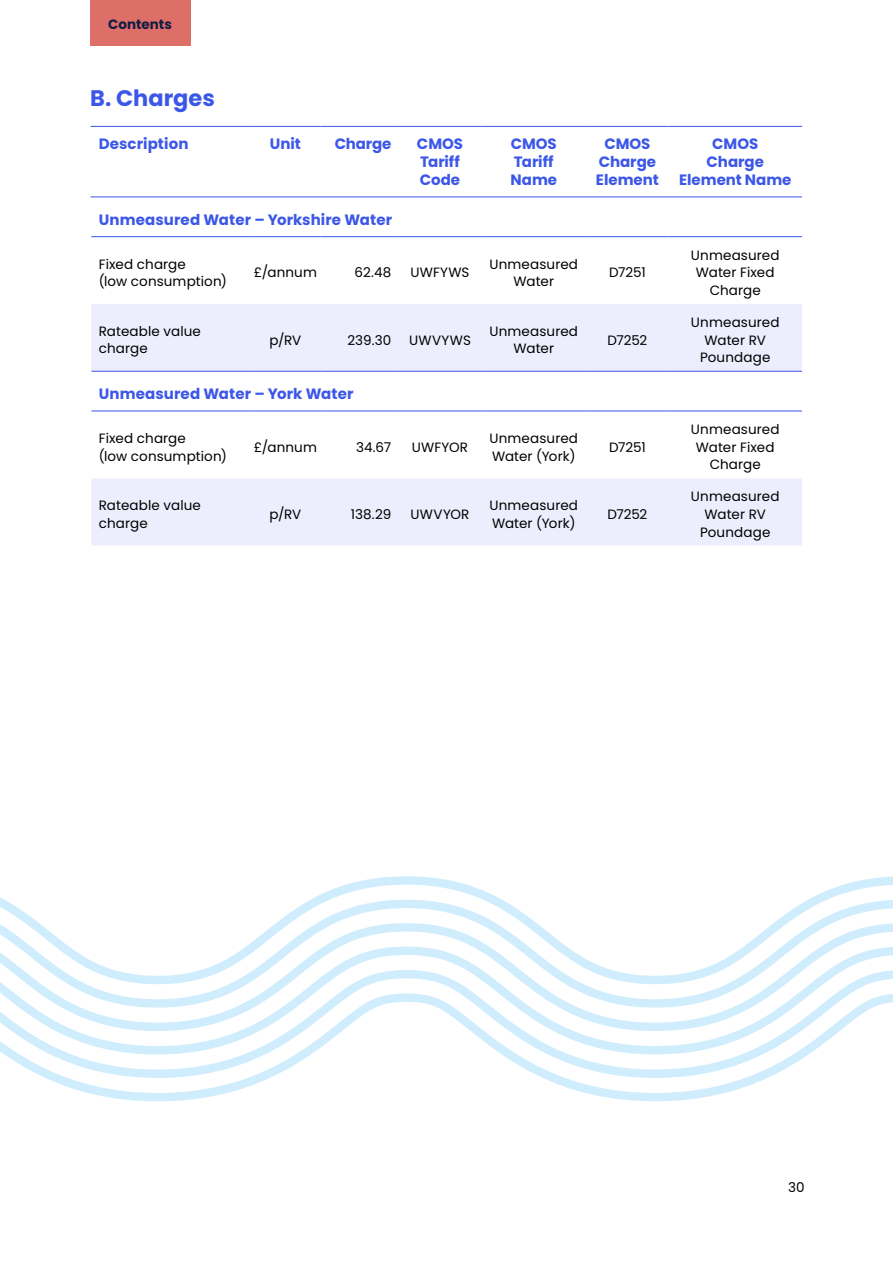
<style>
.page{position:relative;width:893px;height:1263px;background:#fff}
.page>*{position:absolute;margin:0;border:0;box-sizing:border-box;transform-origin:0 0}
.H5_-_SubHeader_Small15_2024{font:700 22.5px "Poppins";color:#3c57e8}
.TABLE_-_Headings_-_Centred{font:700 15px/18px "Poppins";color:#3c57e8}
.TABLE_-_Headings_-_Digi_Blue{font:700 15px "Poppins";letter-spacing:.005em;color:#3c57e8}
.TABLE_-_Headings_-_Night_Blue{font:700 15px "Poppins";letter-spacing:.005em;color:#3c57e8}
.Body_copy_9pt_2020_centered{font:13.5px/17.5px "Poppins";letter-spacing:.01em;color:#000;text-align:center}
.P_-_Bodycopy9_2024{font:13.5px/17.5px "Poppins";letter-spacing:.01em;color:#000}
.t1{font:700 13.5px "Poppins";color:#121c42}
</style>
<div class="page">
<svg style="left:91px;top:304px;width:711px;height:242px;fill:#eceefd"></svg>
<svg style="left:91px;top:412px;width:711px;height:66px"></svg>
<hr style="left:668px;top:197px;width:134px;height:1px;background:#3c57e8">
<hr style="left:668px;top:236px;width:134px;height:1px;background:#3c57e8">
<hr style="left:91px;top:197px;width:159px;height:1px;background:#3c57e8">
<hr style="left:250px;top:197px;width:71px;height:1px;background:#3c57e8">
<hr style="left:321px;top:197px;width:78px;height:1px;background:#3c57e8">
<hr style="left:399px;top:197px;width:82px;height:1px;background:#3c57e8">
<hr style="left:481px;top:197px;width:105px;height:1px;background:#3c57e8">
<hr style="left:586px;top:197px;width:82px;height:1px;background:#3c57e8">
<hr style="left:91px;top:236px;width:159px;height:1px;background:#3c57e8">
<hr style="left:250px;top:236px;width:71px;height:1px;background:#3c57e8">
<hr style="left:399px;top:236px;width:82px;height:1px;background:#3c57e8">
<hr style="left:481px;top:236px;width:105px;height:1px;background:#3c57e8">
<hr style="left:586px;top:236px;width:82px;height:1px;background:#3c57e8">
<hr style="left:668px;top:371px;width:134px;height:1px;background:#3c57e8">
<hr style="left:668px;top:411px;width:134px;height:1px;background:#3c57e8">
<hr style="left:91px;top:371px;width:159px;height:1px;background:#3c57e8">
<hr style="left:250px;top:371px;width:71px;height:1px;background:#3c57e8">
<hr style="left:399px;top:371px;width:82px;height:1px;background:#3c57e8">
<hr style="left:481px;top:371px;width:105px;height:1px;background:#3c57e8">
<hr style="left:586px;top:371px;width:82px;height:1px;background:#3c57e8">
<hr style="left:91px;top:411px;width:159px;height:1px;background:#3c57e8">
<hr style="left:250px;top:411px;width:71px;height:1px;background:#3c57e8">
<hr style="left:321px;top:411px;width:78px;height:1px;background:#3c57e8">
<hr style="left:399px;top:411px;width:82px;height:1px;background:#3c57e8">
<hr style="left:481px;top:411px;width:105px;height:1px;background:#3c57e8">
<hr style="left:586px;top:411px;width:82px;height:1px;background:#3c57e8">
<hr style="left:321px;top:371px;width:78px;height:1px;background:#3c57e8">
<hr style="left:91px;top:126px;width:159px;height:1px;background:#3c57e8">
<hr style="left:250px;top:126px;width:71px;height:1px;background:#3c57e8">
<hr style="left:321px;top:126px;width:78px;height:1px;background:#3c57e8">
<hr style="left:399px;top:126px;width:82px;height:1px;background:#3c57e8">
<hr style="left:481px;top:126px;width:105px;height:1px;background:#3c57e8">
<hr style="left:586px;top:126px;width:82px;height:1px;background:#3c57e8">
<hr style="left:668px;top:126px;width:134px;height:1px;background:#3c57e8">
<hr style="left:321px;top:236px;width:78px;height:1px;background:#3c57e8">
<svg style="left:0;top:876px;width:893px;height:225px"></svg>
<div style="left:90px;top:0;width:100px;height:45px;background:#de6e68"></div>
<p class="t1" style="left:108px;top:16px;width:65px">Contents</p>
<h5 class="H5_-_SubHeader_Small15_2024" style="left:90px;top:85px;width:126px">B. Charges</h5>
<p class="TABLE_-_Headings_-_Night_Blue" style="left:99px;top:135px;width:91px">Description</p>
<p class="TABLE_-_Headings_-_Centred" style="left:270px;top:135px;width:33px">Unit</p>
<p class="TABLE_-_Headings_-_Night_Blue" style="left:335px;top:135px;width:58px">Charge</p>
<p class="TABLE_-_Headings_-_Centred" style="left:417px;top:135px;width:48px">CMOS<br>Tariff<br>Code</p>
<p class="TABLE_-_Headings_-_Centred" style="left:510px;top:135px;width:48px">CMOS<br>Tariff<br>Name</p>
<p class="TABLE_-_Headings_-_Centred" style="left:596px;top:135px;width:64px;text-align:center">CMOS<br>Charge<br>Element</p>
<p class="TABLE_-_Headings_-_Centred" style="left:679px;top:135px;width:114px;text-align:center">CMOS<br>Charge<br>Element Name</p>
<p class="TABLE_-_Headings_-_Digi_Blue" style="left:99px;top:211px;width:295px">Unmeasured Water – Yorkshire Water</p>
<p class="P_-_Bodycopy9_2024" style="left:99px;top:255px;width:130px">Fixed charge<br>(low consumption)</p>
<p class="P_-_Bodycopy9_2024" style="left:254px;top:264px;width:65px">£/annum</p>
<p class="P_-_Bodycopy9_2024" style="left:355px;top:264px;width:38px">62.48</p>
<p class="Body_copy_9pt_2020_centered" style="left:411px;top:264px;width:61px">UWFYWS</p>
<p class="Body_copy_9pt_2020_centered" style="left:489px;top:255px;width:90px">Unmeasured<br>Water</p>
<p class="Body_copy_9pt_2020_centered" style="left:609px;top:264px;width:38px">D7251</p>
<p class="Body_copy_9pt_2020_centered" style="left:691px;top:246px;width:90px">Unmeasured<br>Water Fixed<br>Charge</p>
<p class="P_-_Bodycopy9_2024" style="left:99px;top:322px;width:104px">Rateable value charge</p>
<p class="P_-_Bodycopy9_2024" style="left:270px;top:331px;width:33px">p/RV</p>
<p class="P_-_Bodycopy9_2024" style="left:348px;top:331px;width:45px">239.30</p>
<p class="Body_copy_9pt_2020_centered" style="left:409px;top:331px;width:63px">UWVYWS</p>
<p class="Body_copy_9pt_2020_centered" style="left:489px;top:322px;width:90px">Unmeasured<br>Water</p>
<p class="Body_copy_9pt_2020_centered" style="left:607px;top:331px;width:41px">D7252</p>
<p class="TABLE_-_Headings_-_Digi_Blue" style="left:99px;top:385px;width:256px">Unmeasured Water – York Water</p>
<p class="P_-_Bodycopy9_2024" style="left:99px;top:429px;width:130px">Fixed charge<br>(low consumption)</p>
<p class="P_-_Bodycopy9_2024" style="left:254px;top:438px;width:65px">£/annum</p>
<p class="P_-_Bodycopy9_2024" style="left:356px;top:438px;width:37px">34.67</p>
<p class="Body_copy_9pt_2020_centered" style="left:412px;top:438px;width:58px">UWFYOR</p>
<p class="Body_copy_9pt_2020_centered" style="left:489px;top:429px;width:90px;text-align:left">Unmeasured<br>Water (York)</p>
<p class="Body_copy_9pt_2020_centered" style="left:609px;top:438px;width:38px">D7251</p>
<p class="P_-_Bodycopy9_2024" style="left:99px;top:497px;width:104px">Rateable value charge</p>
<p class="P_-_Bodycopy9_2024" style="left:270px;top:506px;width:33px">p/RV</p>
<p class="P_-_Bodycopy9_2024" style="left:351px;top:506px;width:42px">138.29</p>
<p class="Body_copy_9pt_2020_centered" style="left:411px;top:506px;width:60px">UWVYOR</p>
<p class="Body_copy_9pt_2020_centered" style="left:489px;top:497px;width:90px;text-align:left">Unmeasured<br>Water (York)</p>
<p class="Body_copy_9pt_2020_centered" style="left:607px;top:506px;width:41px">D7252</p>
<p class="Body_copy_9pt_2020_centered" style="left:691px;top:314px;width:90px">Unmeasured<br>Water RV<br>Poundage</p>
<p class="Body_copy_9pt_2020_centered" style="left:691px;top:421px;width:90px">Unmeasured<br>Water Fixed<br>Charge</p>
<p class="Body_copy_9pt_2020_centered" style="left:691px;top:488px;width:90px">Unmeasured<br>Water RV<br>Poundage</p>
<p class="P_-_Bodycopy9_2024" style="left:788px;top:1178px;width:18px">30</p>
</div>
